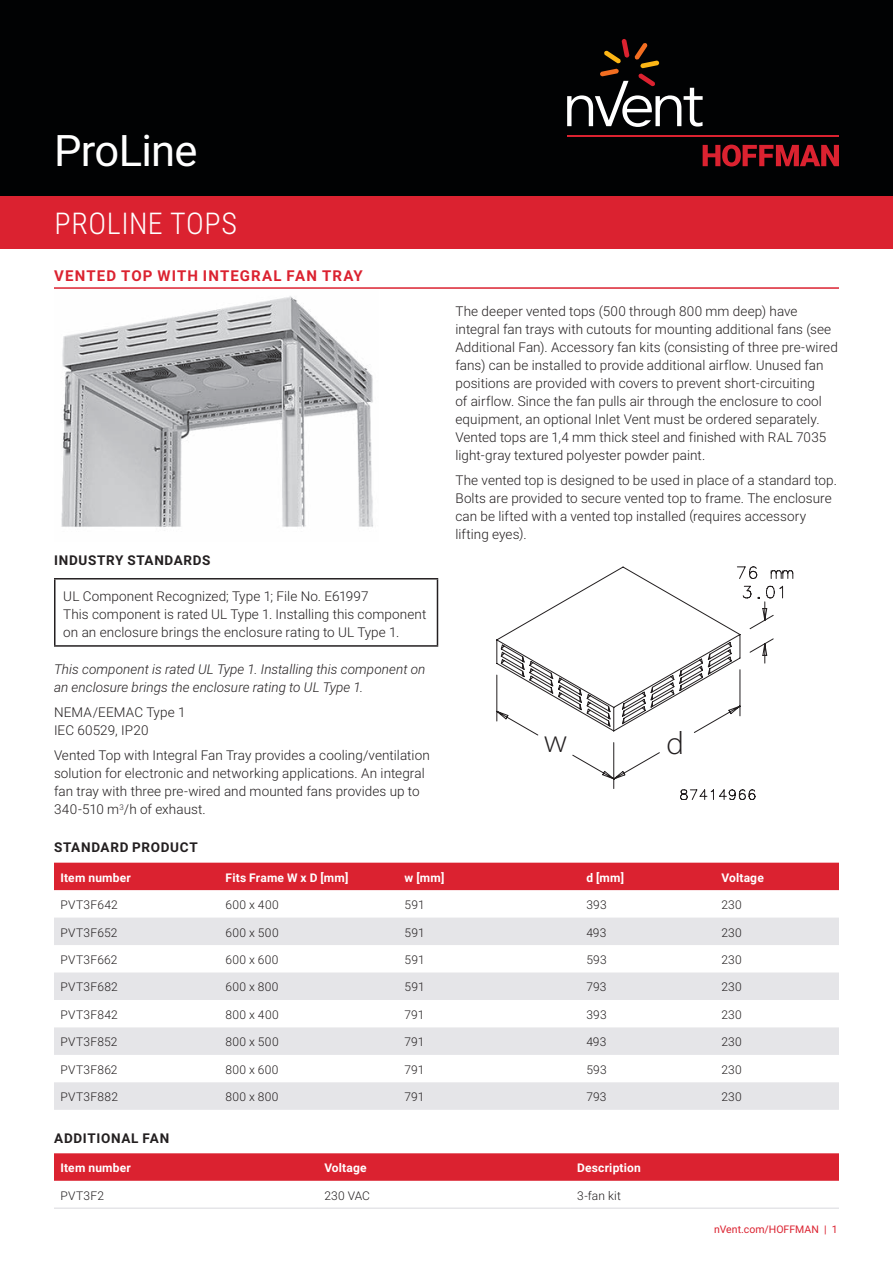
<style>
.page{position:relative;width:893px;height:1263px;background:#fff}
.page>*{position:absolute;margin:0;border:0;box-sizing:border-box;transform-origin:0 0}
.Page_1_Header_-_nVen{font:43.5px "Roboto";letter-spacing:-.015em;color:#fff}
.t1{font:300 32.4px "Myriad Pro";color:#231f20}
.Page_1_Subhead_White{font:300 30px "Roboto Condensed";letter-spacing:.02em;color:#fff}
.Subheading_Level_1{font:700 15px "Roboto";letter-spacing:.07em;color:#db2230}
.Body_Text{font:300 13.5px/18px "Roboto";letter-spacing:.005em;color:#231f20}
.Body_Text-2{font:italic 300 13.5px/18px "Roboto";letter-spacing:.01em;color:#231f20}
.Subheading_Level_2{font:700 13.5px "Roboto";letter-spacing:.05em;color:#231f20}
.table_text{font:300 12px "Roboto";letter-spacing:.02em;color:#231f20}
.table_text__header{font:700 12px "Roboto";letter-spacing:.015em;color:#fff}
.t2{font:10.5px "Roboto";color:#db2230}
</style>
<div class="page">
<div style="left:0;top:0;width:893px;height:196px;background:#010203"></div>
<div style="left:0;top:196px;width:893px;height:53px;background:#db2230"></div>
<svg style="left:703px;top:145px;width:136px;height:21px"></svg>
<hr style="left:567px;top:135px;width:272px;height:1px;background:#db2230">
<svg style="left:567px;top:39px;width:136px;height:88px"></svg>
<hr style="left:54px;top:287px;width:785px;height:2px;background:#db2230">
<hr style="left:54px;top:578px;width:384px;height:1px;background:#231f20">
<hr style="left:54px;top:579px;width:2px;height:66px;background:#231f20">
<hr style="left:437px;top:579px;width:1px;height:66px;background:#231f20">
<hr style="left:54px;top:645px;width:384px;height:2px;background:#231f20">
<svg style="left:756px;top:567px;width:37px;height:97px"></svg>
<svg style="left:496px;top:566px;width:260px;height:234px"></svg>
<img style="left:61px;top:296px;width:312px;height:231px">
<div style="left:54px;top:863px;width:785px;height:27px;background:#db2230"></div>
<svg style="left:54px;top:917px;width:785px;height:193px;fill:#e5e5e8"></svg>
<svg style="left:54px;top:1153px;width:785px;height:28px;background:#db2633"></svg>
<hr style="left:54px;top:1207px;width:264px;height:2px;background:#e5e5e8">
<hr style="left:318px;top:1207px;width:253px;height:2px;background:#e5e5e8">
<hr style="left:571px;top:1207px;width:268px;height:2px;background:#e5e5e8">
<p class="Page_1_Header_-_nVen" style="left:54px;top:121px;width:145px">ProLine</p>
<p class="Page_1_Subhead_White" style="left:55px;top:202px;width:184px">PROLINE TOPS</p>
<p class="Subheading_Level_1" style="left:54px;top:265px;width:310px">VENTED TOP WITH INTEGRAL FAN TRAY</p>
<p class="Subheading_Level_2" style="left:54px;top:551px;width:158px">INDUSTRY STANDARDS</p>
<p class="Body_Text" style="left:63px;top:587px;width:365px">UL Component Recognized; Type 1; File No. E61997<br>This component is rated UL Type 1. Installing this component on an enclosure brings the enclosure rating to UL Type 1.</p>
<p class="Body_Text-2" style="left:54px;top:660px;width:373px">This component is rated UL Type 1. Installing this component on an enclosure brings the enclosure rating to UL Type 1.</p>
<p class="Body_Text" style="left:54px;top:703px;width:133px">NEMA/EEMAC Type 1<br>IEC 60529, IP20</p>
<p class="Body_Text" style="left:54px;top:746px;width:377px">Vented Top with Integral Fan Tray provides a cooling/ventilation solution for electronic and networking applications. An integral fan tray with three pre-wired and mounted fans provides up to 340-510 m<sup>3</sup>/h of exhaust.</p>
<p class="Body_Text" style="left:455px;top:302px;width:384px">The deeper vented tops (500 through 800 mm deep) have integral fan trays with cutouts for mounting additional fans (see Additional Fan). Accessory fan kits (consisting of three pre-wired fans) can be installed to provide additional airflow. Unused fan positions are provided with covers to prevent short-circuiting<br>of airflow. Since the fan pulls air through the enclosure to cool equipment, an optional Inlet Vent must be ordered separately.<br>Vented tops are 1,4 mm thick steel and finished with RAL 7035 light-gray textured polyester powder paint.</p>
<p class="Body_Text" style="left:455px;top:471px;width:383px">The vented top is designed to be used in place of a standard top.<br>Bolts are provided to secure vented top to frame. The enclosure can be lifted with a vented top installed (requires accessory lifting eyes).</p>
<p class="t1" style="left:544px;top:723px;width:25px">w</p>
<p class="t1" style="left:666px;top:725px;width:19px">d</p>
<p class="Subheading_Level_2" style="left:54px;top:838px;width:145px">STANDARD PRODUCT</p>
<p class="table_text__header" style="left:60px;top:869px;width:72px">Item number</p>
<p class="table_text__header" style="left:226px;top:869px;width:124px">Fits Frame W x D [mm]</p>
<p class="table_text__header" style="left:405px;top:869px;width:41px">w [mm]</p>
<p class="table_text__header" style="left:586px;top:869px;width:39px">d [mm]</p>
<p class="table_text__header" style="left:721px;top:869px;width:44px">Voltage</p>
<p class="table_text" style="left:60px;top:896px;width:59px">PVT3F642</p>
<p class="table_text" style="left:226px;top:896px;width:55px">600 x 400</p>
<p class="table_text" style="left:405px;top:896px;width:22px">591</p>
<p class="table_text" style="left:586px;top:896px;width:22px">393</p>
<p class="table_text" style="left:721px;top:896px;width:22px">230</p>
<p class="table_text" style="left:60px;top:924px;width:59px">PVT3F652</p>
<p class="table_text" style="left:226px;top:924px;width:55px">600 x 500</p>
<p class="table_text" style="left:405px;top:924px;width:22px">591</p>
<p class="table_text" style="left:586px;top:924px;width:22px">493</p>
<p class="table_text" style="left:721px;top:924px;width:22px">230</p>
<p class="table_text" style="left:60px;top:951px;width:59px">PVT3F662</p>
<p class="table_text" style="left:226px;top:951px;width:55px">600 x 600</p>
<p class="table_text" style="left:405px;top:951px;width:22px">591</p>
<p class="table_text" style="left:586px;top:951px;width:22px">593</p>
<p class="table_text" style="left:721px;top:951px;width:22px">230</p>
<p class="table_text" style="left:60px;top:979px;width:59px">PVT3F682</p>
<p class="table_text" style="left:226px;top:979px;width:55px">600 x 800</p>
<p class="table_text" style="left:405px;top:979px;width:22px">591</p>
<p class="table_text" style="left:586px;top:979px;width:22px">793</p>
<p class="table_text" style="left:721px;top:979px;width:22px">230</p>
<p class="table_text" style="left:60px;top:1006px;width:59px">PVT3F842</p>
<p class="table_text" style="left:226px;top:1006px;width:55px">800 x 400</p>
<p class="table_text" style="left:405px;top:1006px;width:22px">791</p>
<p class="table_text" style="left:586px;top:1006px;width:22px">393</p>
<p class="table_text" style="left:721px;top:1006px;width:22px">230</p>
<p class="table_text" style="left:60px;top:1034px;width:59px">PVT3F852</p>
<p class="table_text" style="left:226px;top:1034px;width:55px">800 x 500</p>
<p class="table_text" style="left:405px;top:1034px;width:22px">791</p>
<p class="table_text" style="left:586px;top:1034px;width:22px">493</p>
<p class="table_text" style="left:721px;top:1034px;width:22px">230</p>
<p class="table_text" style="left:60px;top:1061px;width:59px">PVT3F862</p>
<p class="table_text" style="left:226px;top:1061px;width:55px">800 x 600</p>
<p class="table_text" style="left:405px;top:1061px;width:22px">791</p>
<p class="table_text" style="left:586px;top:1061px;width:22px">593</p>
<p class="table_text" style="left:721px;top:1061px;width:22px">230</p>
<p class="table_text" style="left:60px;top:1088px;width:59px">PVT3F882</p>
<p class="table_text" style="left:226px;top:1088px;width:55px">800 x 800</p>
<p class="table_text" style="left:405px;top:1088px;width:22px">791</p>
<p class="table_text" style="left:586px;top:1088px;width:22px">793</p>
<p class="table_text" style="left:721px;top:1088px;width:22px">230</p>
<p class="Subheading_Level_2" style="left:54px;top:1129px;width:117px">ADDITIONAL FAN</p>
<p class="table_text__header" style="left:60px;top:1159px;width:72px">Item number</p>
<p class="table_text__header" style="left:324px;top:1159px;width:44px">Voltage</p>
<p class="table_text__header" style="left:577px;top:1159px;width:65px">Description</p>
<p class="table_text" style="left:60px;top:1187px;width:45px">PVT3F2</p>
<p class="table_text" style="left:324px;top:1187px;width:47px">230 VAC</p>
<p class="table_text" style="left:577px;top:1187px;width:45px">3-fan kit</p>
<p class="t2" style="left:714px;top:1222px;width:125px">nVent.com/HOFFMAN | 1</p>
</div>
